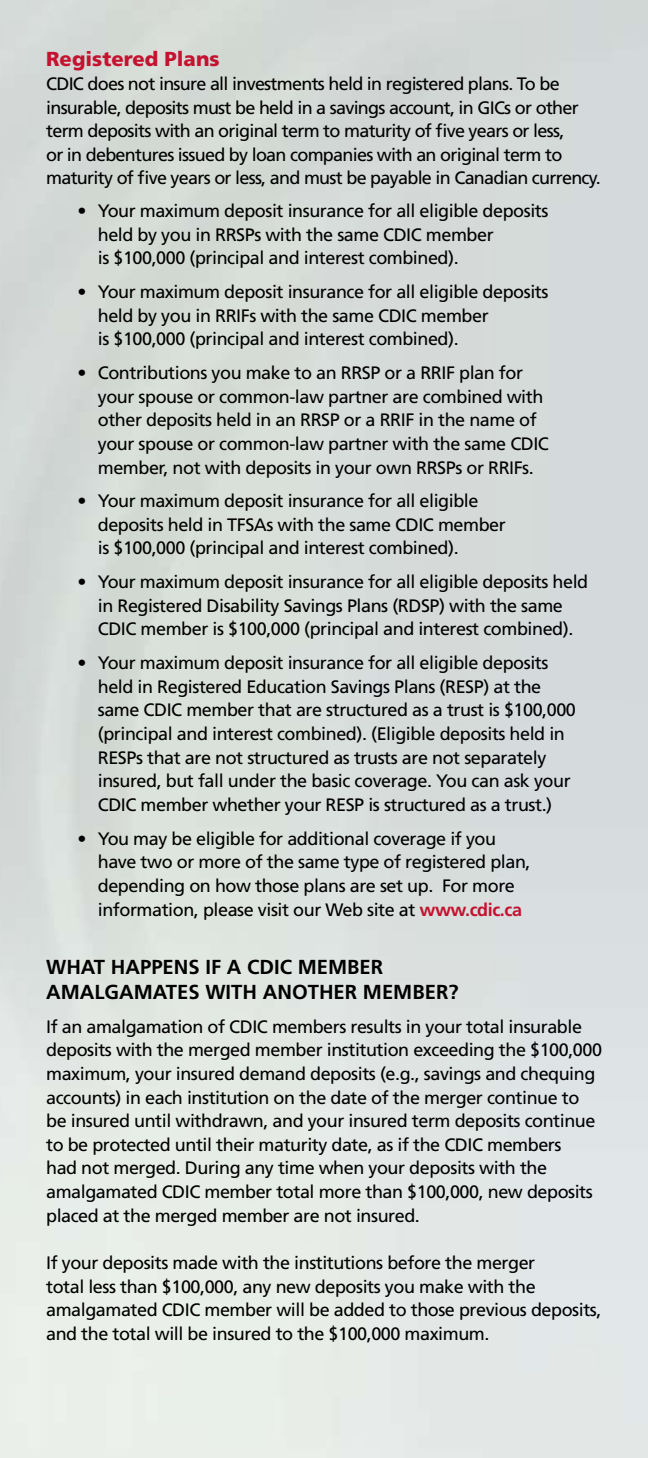
<style>
.page{position:relative;width:648px;height:1458px;background:#fff}
.page>*{position:absolute;margin:0;border:0;box-sizing:border-box;transform-origin:0 0}
.t1{font:700 20.25px/24.8px "Frutiger";color:#000}
.t2{font:900 20.25px "Frutiger";color:#c41230}
.t3{font:18px/23.6px "Frutiger";letter-spacing:-.025em;color:#000}
.s1{font-weight:700;color:#c41230}
</style>
<div class="page">
<p class="t2" style="left:46px;top:47px;width:175px">Registered Plans</p>
<p class="t3" style="left:46px;top:72px;width:556px">CDIC does not insure all investments held in registered plans. To be insurable, deposits must be held in a savings account, in GICs or other term deposits with an original term to maturity of five years or less,<br>or in debentures issued by loan companies with an original term to maturity of five years or less, and must be payable in Canadian currency.</p>
<p class="t3" style="left:98px;top:199px;width:452px;text-indent:-20px">• Your maximum deposit insurance for all eligible deposits held by you in RRSPs with the same CDIC member<br>is $100,000 (principal and interest combined).</p>
<p class="t3" style="left:98px;top:280px;width:452px;text-indent:-20px">• Your maximum deposit insurance for all eligible deposits held by you in RRIFs with the same CDIC member<br>is $100,000 (principal and interest combined).</p>
<p class="t3" style="left:98px;top:361px;width:453px;text-indent:-20px">• Contributions you make to an RRSP or a RRIF plan for your spouse or common-law partner are combined with other deposits held in an RRSP or a RRIF in the name of your spouse or common-law partner with the same CDIC member, not with deposits in your own RRSPs or RRIFs.</p>
<p class="t3" style="left:98px;top:489px;width:409px;text-indent:-20px">• Your maximum deposit insurance for all eligible deposits held in TFSAs with the same CDIC member is $100,000 (principal and interest combined).</p>
<p class="t3" style="left:78px;top:570px;width:512px;text-align:center">• Your maximum deposit insurance for all eligible deposits held in Registered Disability Savings Plans (RDSP) with the same<br>CDIC member is $100,000 (principal and interest combined).</p>
<p class="t3" style="left:98px;top:651px;width:480px;text-indent:-20px">• Your maximum deposit insurance for all eligible deposits held in Registered Education Savings Plans (RESP) at the same CDIC member that are structured as a trust is $100,000 (principal and interest combined). (Eligible deposits held in RESPs that are not structured as trusts are not separately insured, but fall under the basic coverage. You can ask your CDIC member whether your RESP is structured as a trust.)</p>
<p class="t3" style="left:98px;top:826px;width:434px;text-indent:-20px">• You may be eligible for additional coverage if you have two or more of the same type of registered plan, depending on how those plans are set up. For more information, please visit our Web site at <span class="s1">www.cdic.ca</span></p>
<p class="t1" style="left:46px;top:955px;width:414px">WHAT HAPPENS IF A CDIC MEMBER<br>AMALGAMATES WITH ANOTHER MEMBER?</p>
<p class="t3" style="left:46px;top:1015px;width:557px">If an amalgamation of CDIC members results in your total insurable deposits with the merged member institution exceeding the $100,000 maximum, your insured demand deposits (e.g., savings and chequing accounts) in each institution on the date of the merger continue to be insured until withdrawn, and your insured term deposits continue to be protected until their maturity date, as if the CDIC members<br>had not merged. During any time when your deposits with the amalgamated CDIC member total more than $100,000, new deposits placed at the merged member are not insured.</p>
<p class="t3" style="left:46px;top:1251px;width:557px">If your deposits made with the institutions before the merger<br>total less than $100,000, any new deposits you make with the amalgamated CDIC member will be added to those previous deposits, and the total will be insured to the $100,000 maximum.</p>
</div>
